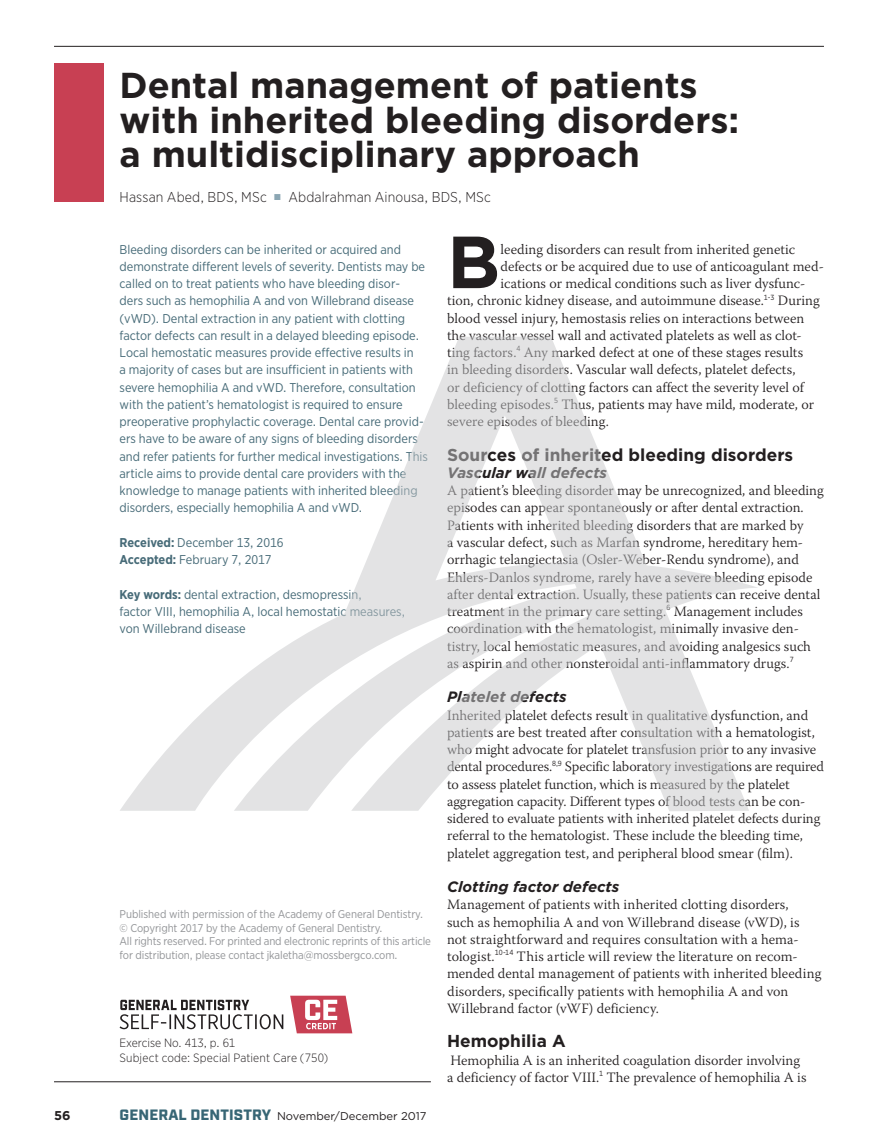
<style>
.page{position:relative;width:878px;height:1148px;background:#fff}
.page>*{position:absolute;margin:0;border:0;box-sizing:border-box;transform-origin:0 0}
.t1{font:700 73.5px "Gotham";color:#231f20}
.t2{font:700 36px/34.5px "Gotham";color:#231f20}
.t3{font:700 17.25px "Gotham";color:#231f20}
.t4{font:italic 700 15px "Gotham";color:#231f20}
.t5{font:300 14.25px/17.2px "Warnock Pro";color:#231f20}
.t6{font:300 14.25px "Gotham Narrow";letter-spacing:.01em;color:#231f20}
.t7{font:12.75px/17.2px "Gotham Narrow";color:#476b78}
.t8{font:700 12.75px "Gotham";color:#231f20}
.t9{font:300 12px/15px "Gotham Narrow";letter-spacing:.005em;color:#231f20}
.t10{font:11.25px/13.5px "Gotham Narrow";letter-spacing:-.01em;color:#939598}
.t11{font:11.25px "Gotham";color:#231f20}
.s1{font-weight:700}
.s2{font-family:"Industry";font-weight:900;font-size:15px;color:#376675}
</style>
<div class="page">
<hr style="left:54px;top:1081px;width:377px;height:1px;background:#231f20">
<hr style="left:54px;top:46px;width:770px;height:1px;background:#231f20">
<div style="left:54px;top:64px;width:49px;height:138px;background:#c84053"></div>
<svg style="left:290px;top:995px;width:62px;height:38px"></svg>
<svg style="left:119px;top:999px;width:164px;height:30px"></svg>
<svg style="left:120px;top:337px;width:637px;height:474px"></svg>
<h2 class="t2" style="left:119px;top:68px;width:621px">Dental management of patients with inherited bleeding disorders: a multidisciplinary approach</h2>
<p class="t6" style="left:119px;top:188px;width:149px">Hassan Abed, BDS, MSc</p>
<p class="t6" style="left:288px;top:188px;width:204px">Abdalrahman Ainousa, BDS, MSc</p>
<p class="t7" style="left:119px;top:240px;width:310px">Bleeding disorders can be inherited or acquired and demonstrate different levels of severity. Dentists may be called on to treat patients who have bleeding disor-<br>ders such as hemophilia A and von Willebrand disease (vWD). Dental extraction in any patient with clotting factor defects can result in a delayed bleeding episode.<br>Local hemostatic measures provide effective results in<br>a majority of cases but are insufficient in patients with severe hemophilia A and vWD. Therefore, consultation with the patient’s hematologist is required to ensure preoperative prophylactic coverage. Dental care provid&shy;ers have to be aware of any signs of bleeding disorders and refer patients for further medical investigations. This article aims to provide dental care providers with the knowledge to manage patients with inherited bleeding disorders, especially hemophilia A and vWD.</p>
<p class="t7" style="left:119px;top:533px;width:165px"><span class="s1">Received:</span> December 13, 2016<br><span class="s1">Accepted:</span> February 7, 2017</p>
<p class="t7" style="left:119px;top:585px;width:287px"><span class="s1">Key words:</span> dental extraction, desmopressin,<br>factor VIII, hemophilia A, local hemostatic measures, von Willebrand disease</p>
<p class="t10" style="left:119px;top:907px;width:313px">Published with permission of the Academy of General Dentistry. © Copyright 2017 by the Academy of General Dentistry.<br>All rights reserved. For printed and electronic reprints of this article for distribution, please contact jkaletha@mossbergco.com.</p>
<p class="t9" style="left:119px;top:1035px;width:210px">Exercise No. 413, p. 61<br>Subject code: Special Patient Care (750)</p>
<p class="t8" style="left:54px;top:1107px;width:18px">56</p>
<p class="t11" style="left:119px;top:1108px;width:308px"><span class="s2">GENERAL DENTISTRY</span> November/December 2017</p>
<h1 class="t1" style="left:447px;top:213px;width:55px">B</h1>
<p class="t5" style="left:500px;top:240px;width:296px">leeding disorders can result from inherited genetic</p>
<p class="t5" style="left:500px;top:257px;width:325px">defects or be acquired due to use of anticoagulant med-</p>
<p class="t5" style="left:500px;top:274px;width:306px">ications or medical conditions such as liver dysfunc-</p>
<p class="t5" style="left:447px;top:292px;width:374px">tion, chronic kidney disease, and autoimmune disease.<sup>1-3</sup> During</p>
<p class="t5" style="left:447px;top:309px;width:359px">blood vessel injury, hemostasis relies on interactions between</p>
<p class="t5" style="left:447px;top:326px;width:356px">the vascular vessel wall and activated platelets as well as clot-</p>
<p class="t5" style="left:447px;top:343px;width:357px">ting factors.<sup>4</sup> Any marked defect at one of these stages results</p>
<p class="t5" style="left:447px;top:361px;width:350px">in bleeding disorders. Vascular wall defects, platelet defects,</p>
<p class="t5" style="left:447px;top:378px;width:358px">or deficiency of clotting factors can affect the severity level of</p>
<p class="t5" style="left:447px;top:395px;width:368px">bleeding episodes.<sup>5</sup> Thus, patients may have mild, moderate, or</p>
<p class="t5" style="left:447px;top:412px;width:163px">severe episodes of bleeding.</p>
<p class="t3" style="left:447px;top:443px;width:347px">Sources of inherited bleeding disorders</p>
<p class="t4" style="left:447px;top:463px;width:161px">Vascular wall defects</p>
<p class="t5" style="left:447px;top:481px;width:378px">A patient’s bleeding disorder may be unrecognized, and bleeding episodes can appear spontaneously or after dental extraction.<br>Patients with inherited bleeding disorders that are marked by<br>a vascular defect, such as Marfan syndrome, hereditary hem&shy;orrhagic telangiectasia (Osler-Weber-Rendu syndrome), and Ehlers-Danlos syndrome, rarely have a severe bleeding episode after dental extraction. Usually, these patients can receive dental treatment in the primary care setting.<sup>6</sup> Management includes coordination with the hematologist, minimally invasive den&shy;tistry, local hemostatic measures, and avoiding analgesics such as aspirin and other nonsteroidal anti-inflammatory drugs.<sup>7</sup></p>
<p class="t4" style="left:447px;top:687px;width:121px">Platelet defects</p>
<p class="t5" style="left:447px;top:706px;width:378px">Inherited platelet defects result in qualitative dysfunction, and patients are best treated after consultation with a hematologist, who might advocate for platelet transfusion prior to any invasive dental procedures.<sup>8,9</sup> Specific laboratory investigations are required to assess platelet function, which is measured by the platelet aggregation capacity. Different types of blood tests can be con&shy;sidered to evaluate patients with inherited platelet defects during referral to the hematologist. These include the bleeding time, platelet aggregation test, and peripheral blood smear (film).</p>
<p class="t4" style="left:447px;top:877px;width:174px">Clotting factor defects</p>
<p class="t5" style="left:447px;top:895px;width:376px">Management of patients with inherited clotting disorders,<br>such as hemophilia A and von Willebrand disease (vWD), is not straightforward and requires consultation with a hema&shy;tologist.<sup>10-14</sup> This article will review the literature on recom&shy;mended dental management of patients with inherited bleeding disorders, specifically patients with hemophilia A and von Willebrand factor (vWF) deficiency.</p>
<p class="t3" style="left:447px;top:1029px;width:120px">Hemophilia A</p>
<p class="t5" style="left:447px;top:1051px;width:361px">Hemophilia A is an inherited coagulation disorder involving a deficiency of factor VIII.<sup>1</sup> The prevalence of hemophilia A is</p>
</div>
